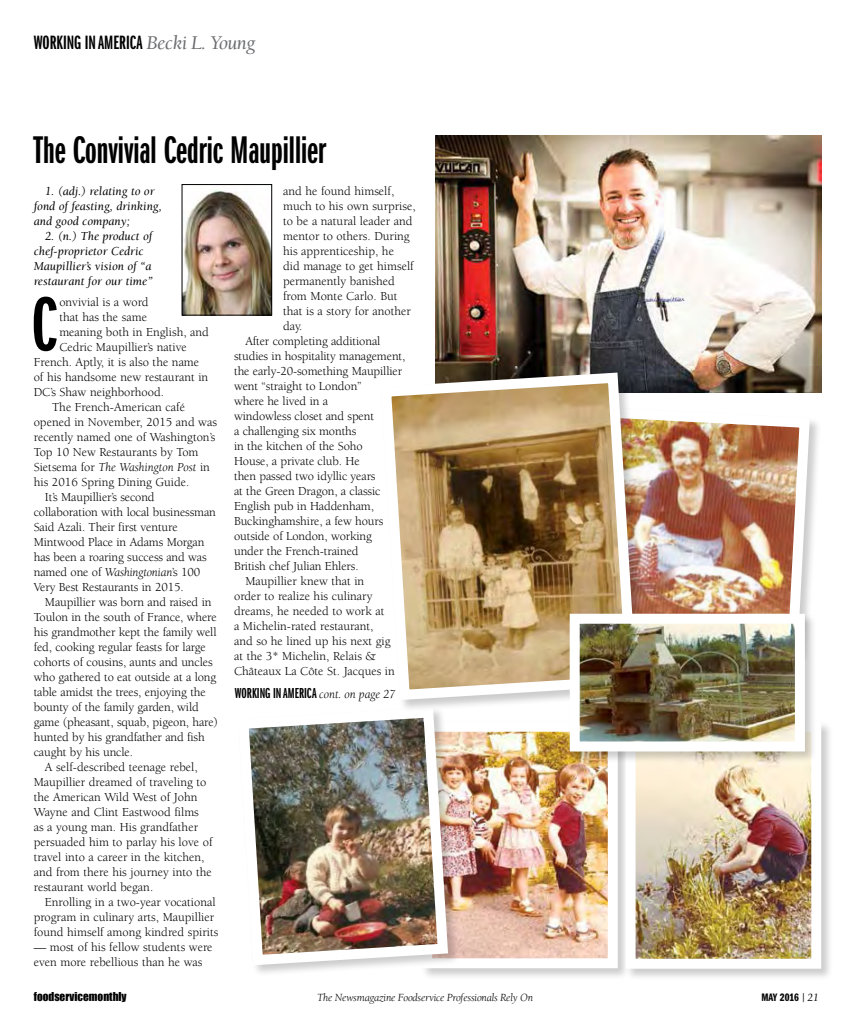
<style>
.page{position:relative;width:855px;height:1035px;background:#fff}
.page>*{position:absolute;margin:0;border:0;box-sizing:border-box;transform-origin:0 0}
.t1{font:80px "ITC Franklin Gothic Std Dm X Cp";color:#000}
.t2{font:40px "ITC Franklin Gothic Std Dm X Cp";color:#000}
.t3{font:20px "ITC Franklin Gothic Std Dm X Cp";color:#000}
.t4{font:15px "ITC Franklin Gothic Std Dm X Cp";color:#000}
.t5{font:12.5px/15px "Berkeley Std";color:#000}
.t6{font:italic 12.5px/15px "Berkeley Std";color:#000}
.t7{font:italic 12.5px "Berkeley Std";color:#000}
.t8{font:italic 11.25px "Berkeley Std";letter-spacing:-.02em;color:#000}
.t9{font:11.25px "Impact";color:#000}
.t10{font:11.25px "ITC Franklin Gothic Std Dm Cp";color:#000}
.s1{font-family:"Berkeley Std";font-style:italic;color:#6d6e71}
.s2{font-style:normal}
.s3{font-style:italic}
.s4{font-family:"Berkeley Std";font-style:italic;font-size:12.5px}
.s5{font-family:"Berkeley Std";font-style:italic}
</style>
<div class="page">
<img style="left:184px;top:189px;width:86px;height:124px">
<div style="left:182px;top:184px;width:90px;height:131px;border:1px solid #000"></div>
<img style="left:435px;top:136px;width:386px;height:256px">
<div style="left:421px;top:720px;width:209px;height:261px;background:#000;opacity:.2"></div>
<img style="left:460px;top:733px;width:147px;height:224px">
<div style="left:422px;top:722px;width:196px;height:246px;border:10px solid #fff"></div>
<div style="left:237px;top:706px;width:223px;height:271px;background:#000;opacity:.2"></div>
<img style="left:237px;top:706px;width:216px;height:265px">
<img style="left:649px;top:419px;width:166px;height:193px">
<div style="left:380px;top:372px;width:269px;height:340px;background:#000;opacity:.2"></div>
<img style="left:380px;top:367px;width:262px;height:338px">
<div style="left:624px;top:720px;width:210px;height:261px;background:#000;opacity:.2"></div>
<img style="left:637px;top:764px;width:173px;height:194px">
<div style="left:626px;top:722px;width:195px;height:247px;border:10px solid #fff"></div>
<div style="left:568px;top:612px;width:249px;height:152px;background:#000;opacity:.2"></div>
<img style="left:581px;top:625px;width:213px;height:115px">
<div style="left:570px;top:614px;width:235px;height:137px;border:10px solid #fff"></div>
<h3 class="t3" style="left:34px;top:32px;width:223px">WORKING IN AMERICA <span class="s1">Becki L. Young</span></h3>
<h2 class="t2" style="left:34px;top:128px;width:294px">The Convivial Cedric Maupillier</h2>
<p class="t6" style="left:34px;top:184px;width:130px;text-indent:11px">1. (adj.) relating to or fond of feasting, drinking, and good company;</p>
<p class="t6" style="left:34px;top:229px;width:120px;text-indent:11px">2. (n.) The product of chef-proprietor Cedric<br>Maupillier’s vision of “a restaurant for our time”</p>
<h1 class="t1" style="left:32px;top:281px;width:26px">C</h1>
<p class="t5" style="left:59px;top:294px;width:91px">onvivial is a word</p>
<p class="t5" style="left:283px;top:184px;width:113px">and he found himself,</p>
<p class="t5" style="left:283px;top:199px;width:134px">much to his own surprise,</p>
<p class="t5" style="left:283px;top:214px;width:131px">to be a natural leader and</p>
<p class="t5" style="left:283px;top:229px;width:128px">mentor to others. During</p>
<p class="t5" style="left:283px;top:244px;width:112px">his apprenticeship, he</p>
<p class="t5" style="left:283px;top:259px;width:132px">did manage to get himself</p>
<p class="t5" style="left:283px;top:274px;width:113px">permanently banished</p>
<p class="t5" style="left:283px;top:289px;width:116px">from Monte Carlo. But</p>
<p class="t5" style="left:283px;top:304px;width:129px">that is a story for another</p>
<p class="t5" style="left:283px;top:319px;width:21px">day.</p>
<p class="t5" style="left:245px;top:334px;width:137px">After completing additional</p>
<p class="t5" style="left:234px;top:349px;width:173px">studies in hospitality management,</p>
<p class="t5" style="left:234px;top:364px;width:170px">the early-20-something Maupillier</p>
<p class="t5" style="left:234px;top:379px;width:129px">went “straight to London”</p>
<p class="t5" style="left:234px;top:394px;width:96px">where he lived in a</p>
<p class="t5" style="left:234px;top:409px;width:142px">windowless closet and spent</p>
<p class="t5" style="left:234px;top:424px;width:124px">a challenging six months</p>
<p class="t5" style="left:234px;top:439px;width:130px">in the kitchen of the Soho</p>
<p class="t5" style="left:234px;top:454px;width:127px">House, a private club. He</p>
<p class="t5" style="left:234px;top:469px;width:143px">then passed two idyllic years</p>
<p class="t5" style="left:234px;top:484px;width:148px">at the Green Dragon, a classic</p>
<p class="t5" style="left:234px;top:499px;width:141px">English pub in Haddenham,</p>
<p class="t5" style="left:234px;top:514px;width:151px">Buckinghamshire, a few hours</p>
<p class="t5" style="left:234px;top:529px;width:139px">outside of London, working</p>
<p class="t5" style="left:234px;top:544px;width:126px">under the French-trained</p>
<p class="t5" style="left:234px;top:559px;width:126px">British chef Julian Ehlers.</p>
<p class="t5" style="left:245px;top:574px;width:121px">Maupillier knew that in</p>
<p class="t5" style="left:234px;top:589px;width:140px">order to realize his culinary</p>
<p class="t5" style="left:234px;top:604px;width:152px">dreams, he needed to work at</p>
<p class="t5" style="left:234px;top:619px;width:141px">a Michelin-rated restaurant,</p>
<p class="t5" style="left:234px;top:634px;width:158px">and so he lined up his next gig</p>
<p class="t5" style="left:234px;top:649px;width:143px">at the 3* Michelin, Relais &amp;</p>
<p class="t5" style="left:234px;top:664px;width:162px">Châteaux La Côte St. Jacques in</p>
<p class="t5" style="left:59px;top:309px;width:89px">that has the same</p>
<p class="t5" style="left:59px;top:324px;width:151px">meaning both in English, and</p>
<p class="t5" style="left:59px;top:339px;width:129px">Cedric Maupillier’s native</p>
<p class="t5" style="left:34px;top:354px;width:167px">French. Aptly, it is also the name</p>
<p class="t5" style="left:34px;top:369px;width:176px">of his handsome new restaurant in</p>
<p class="t5" style="left:34px;top:384px;width:132px">DC’s Shaw neighborhood.</p>
<p class="t5" style="left:52px;top:399px;width:134px">The French-American café</p>
<p class="t5" style="left:34px;top:414px;width:185px">opened in November, 2015 and was</p>
<p class="t5" style="left:34px;top:429px;width:183px">recently named one of Washington’s</p>
<p class="t5" style="left:34px;top:444px;width:166px">Top 10 New Restaurants by Tom</p>
<p class="t7" style="left:34px;top:460px;width:178px"><span class="s2">Sietsema for</span> The Washington Post <span class="s2">in</span></p>
<p class="t5" style="left:34px;top:474px;width:157px">his 2016 Spring Dining Guide.</p>
<p class="t5" style="left:45px;top:489px;width:111px">It’s Maupillier’s second</p>
<p class="t5" style="left:34px;top:504px;width:184px">collaboration with local businessman</p>
<p class="t5" style="left:34px;top:519px;width:145px">Said Azali. Their first venture</p>
<p class="t5" style="left:34px;top:534px;width:172px">Mintwood Place in Adams Morgan</p>
<p class="t5" style="left:34px;top:549px;width:175px">has been a roaring success and was</p>
<p class="t5" style="left:34px;top:564px;width:168px">named one of <span class="s3">Washingtonian</span>’s 100</p>
<p class="t5" style="left:34px;top:579px;width:151px">Very Best Restaurants in 2015.</p>
<p class="t5" style="left:45px;top:594px;width:168px">Maupillier was born and raised in</p>
<p class="t5" style="left:34px;top:609px;width:184px">Toulon in the south of France, where</p>
<p class="t5" style="left:34px;top:624px;width:184px">his grandmother kept the family well</p>
<p class="t5" style="left:34px;top:639px;width:174px">fed, cooking regular feasts for large</p>
<p class="t5" style="left:34px;top:654px;width:180px">cohorts of cousins, aunts and uncles</p>
<p class="t5" style="left:34px;top:669px;width:184px">who gathered to eat outside at a long</p>
<p class="t5" style="left:34px;top:684px;width:174px">table amidst the trees, enjoying the</p>
<p class="t5" style="left:34px;top:699px;width:167px">bounty of the family garden, wild</p>
<p class="t5" style="left:34px;top:714px;width:186px">game (pheasant, squab, pigeon, hare)</p>
<p class="t5" style="left:34px;top:729px;width:173px">hunted by his grandfather and fish</p>
<p class="t5" style="left:34px;top:744px;width:101px">caught by his uncle.</p>
<p class="t5" style="left:45px;top:759px;width:154px">A self-described teenage rebel,</p>
<p class="t5" style="left:34px;top:774px;width:174px">Maupillier dreamed of traveling to</p>
<p class="t5" style="left:34px;top:789px;width:165px">the American Wild West of John</p>
<p class="t5" style="left:34px;top:804px;width:167px">Wayne and Clint Eastwood films</p>
<p class="t5" style="left:34px;top:819px;width:166px">as a young man. His grandfather</p>
<p class="t5" style="left:34px;top:834px;width:180px">persuaded him to parlay his love of</p>
<p class="t5" style="left:34px;top:849px;width:172px">travel into a career in the kitchen,</p>
<p class="t5" style="left:34px;top:864px;width:180px">and from there his journey into the</p>
<p class="t5" style="left:34px;top:879px;width:121px">restaurant world began.</p>
<p class="t5" style="left:45px;top:894px;width:172px">Enrolling in a two-year vocational</p>
<p class="t5" style="left:34px;top:909px;width:182px">program in culinary arts, Maupillier</p>
<p class="t5" style="left:34px;top:924px;width:186px">found himself among kindred spirits</p>
<p class="t5" style="left:34px;top:939px;width:180px">— most of his fellow students were even more rebellious than he was</p>
<p class="t4" style="left:235px;top:685px;width:162px">WORKING IN AMERICA <span class="s4">cont. on page 27</span></p>
<p class="t9" style="left:34px;top:990px;width:94px">foodservicemonthly</p>
<p class="t8" style="left:317px;top:992px;width:217px">The Newsmagazine Foodservice Professionals Rely On</p>
<p class="t10" style="left:761px;top:991px;width:59px">MAY 2016 <span class="s5">| 21</span></p>
</div>
